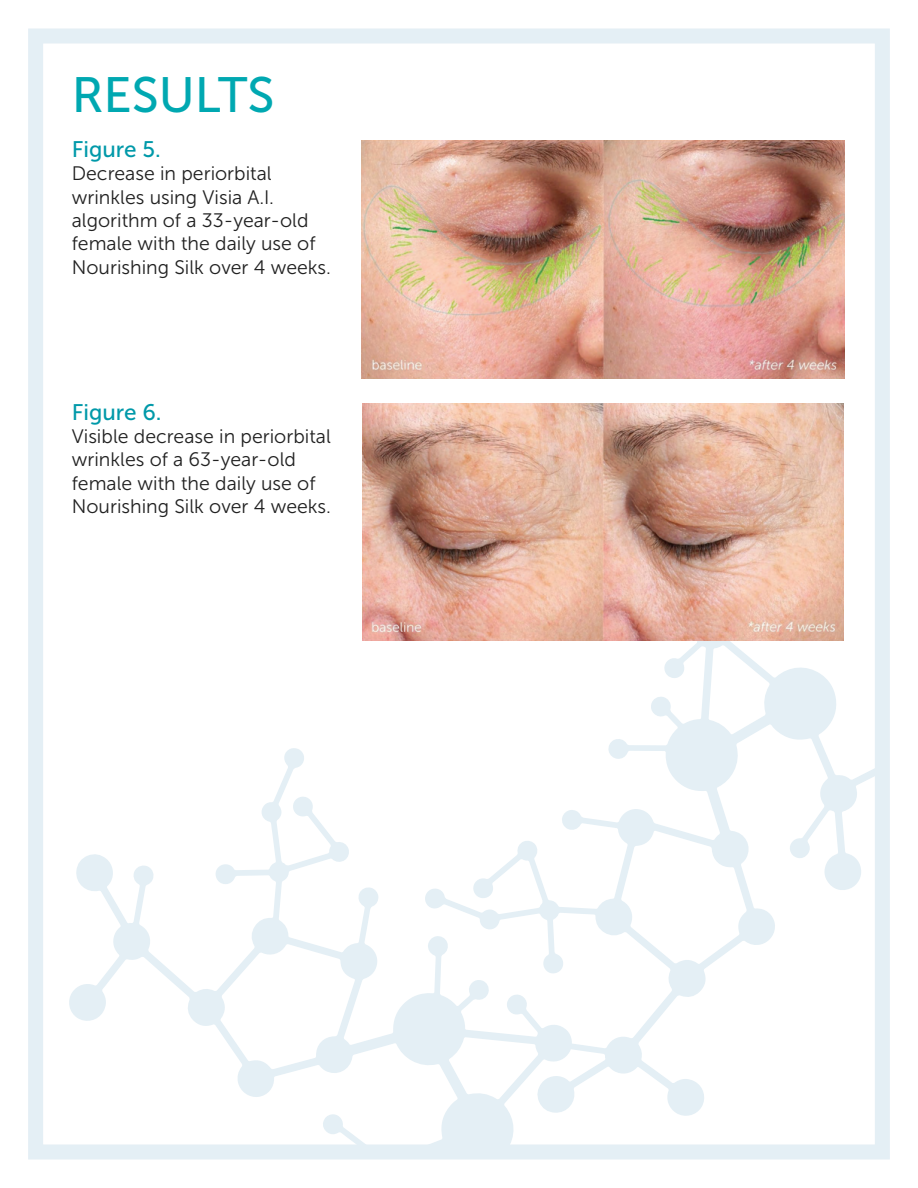
<style>
.page{position:relative;width:918px;height:1188px;background:#fff}
.page>*{position:absolute;margin:0;border:0;box-sizing:border-box;transform-origin:0 0}
.t1{font:49.5px "Museo Sans 500";color:#00a8b1}
.t2{font:22.5px "Museo Sans 500";color:#0099a9}
.t3{font:19.5px/23.4px "Museo Sans 300";color:#212121}
</style>
<div class="page">
<svg style="left:573px;top:641px;width:301px;height:475px"></svg>
<svg style="left:69px;top:748px;width:504px;height:396px"></svg>
<img style="left:361px;top:141px;width:484px;height:238px">
<img style="left:362px;top:404px;width:482px;height:237px">
<div style="left:28px;top:28px;width:862px;height:1132px;border:15px solid #e4eff5"></div>
<h1 class="t1" style="left:72px;top:68px;width:204px">RESULTS</h1>
<p class="t2" style="left:72px;top:137px;width:90px">Figure 5.</p>
<p class="t3" style="left:72px;top:162px;width:261px">Decrease in periorbital wrinkles using Visia A.I. algorithm of a 33-year-old female with the daily use of<br>Nourishing Silk over 4 weeks.</p>
<p class="t2" style="left:72px;top:400px;width:91px">Figure 6.</p>
<p class="t3" style="left:72px;top:425px;width:261px">Visible decrease in periorbital wrinkles of a 63-year-old female with the daily use of<br>Nourishing Silk over 4 weeks.</p>
</div>
